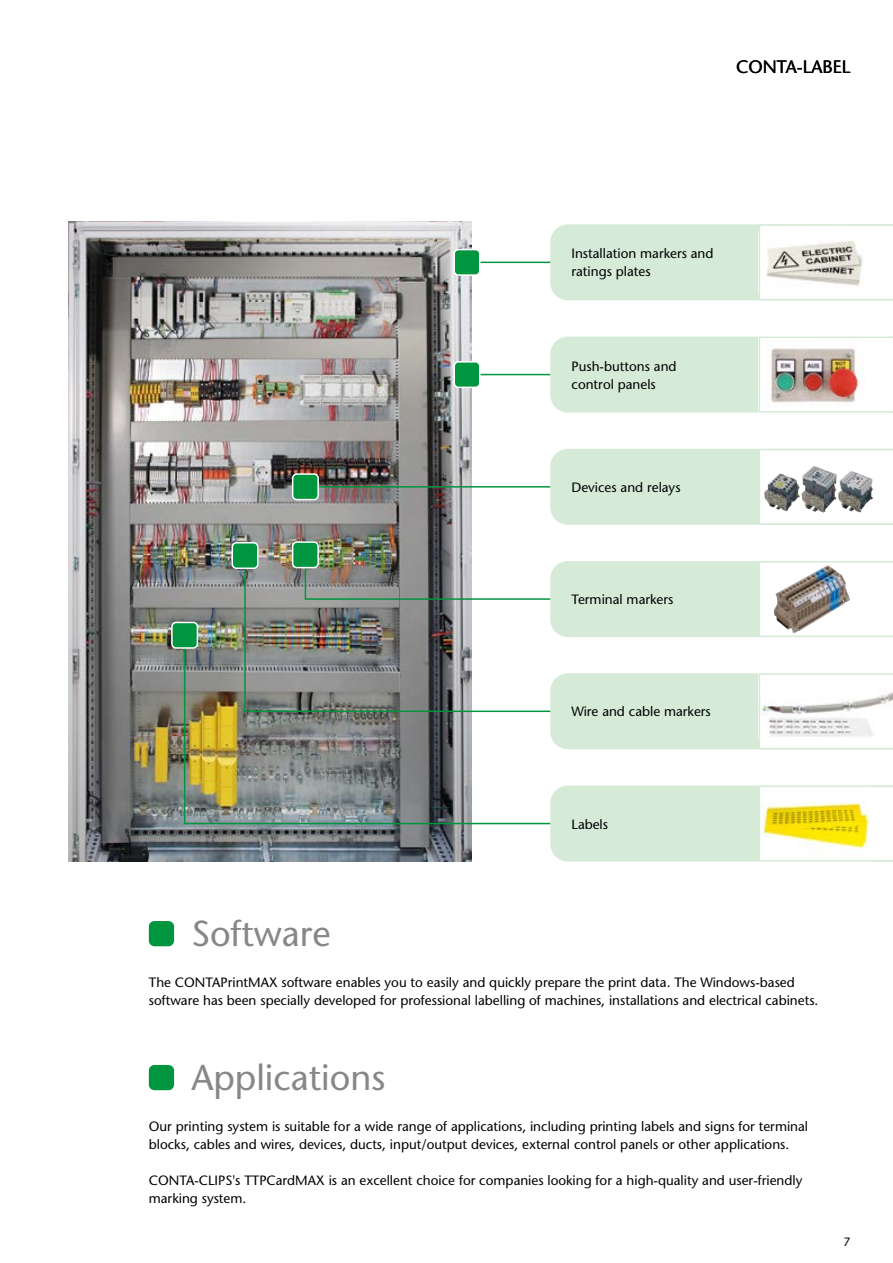
<style>
.page{position:relative;width:893px;height:1263px;background:#fff}
.page>*{position:absolute;margin:0;border:0;box-sizing:border-box;transform-origin:0 0}
.t1{font:500 36px "Stone Sans Std";color:#878786}
.t2{font:500 18px "Stone Sans Std";color:#000}
.t3{font:500 13.5px/18px "Stone Sans Std";color:#000}
.t4{font:500 12px "Stone Sans Std";color:#000}
</style>
<div class="page">
<img style="left:68px;top:221px;width:404px;height:640px">
<hr style="left:476px;top:262px;width:80px;height:1px;background:#00963f">
<hr style="left:476px;top:374px;width:80px;height:1px;background:#00963f">
<hr style="left:313px;top:486px;width:243px;height:2px;background:#00963f">
<hr style="left:305px;top:598px;width:251px;height:2px;background:#00963f">
<hr style="left:244px;top:710px;width:312px;height:2px;background:#00963f">
<hr style="left:185px;top:823px;width:371px;height:1px;background:#00963f">
<div style="left:454px;top:250px;width:26px;height:25px;background:#00963f;border-radius:4px"></div>
<div style="left:453px;top:249px;width:27px;height:27px;border:2px solid #fff;border-radius:4px"></div>
<div style="left:454px;top:362px;width:26px;height:25px;background:#00963f;border-radius:4px"></div>
<div style="left:453px;top:361px;width:27px;height:27px;border:2px solid #fff;border-radius:4px"></div>
<div style="left:293px;top:474px;width:25px;height:26px;background:#00963f;border-radius:4px"></div>
<div style="left:292px;top:473px;width:27px;height:27px;border:2px solid #fff;border-radius:4px"></div>
<hr style="left:305px;top:555px;width:1px;height:45px;background:#00963f">
<hr style="left:184px;top:644px;width:1px;height:180px;background:#00963f">
<hr style="left:244px;top:562px;width:2px;height:150px;background:#00963f">
<div style="left:293px;top:542px;width:25px;height:26px;background:#00963f;border-radius:4px"></div>
<div style="left:292px;top:541px;width:27px;height:27px;border:2px solid #fff;border-radius:4px"></div>
<div style="left:232px;top:543px;width:26px;height:25px;background:#00963f;border-radius:4px"></div>
<div style="left:232px;top:542px;width:27px;height:27px;border:2px solid #fff;border-radius:4px"></div>
<div style="left:172px;top:622px;width:25px;height:26px;background:#00963f;border-radius:4px"></div>
<div style="left:171px;top:622px;width:27px;height:27px;border:2px solid #fff;border-radius:4px"></div>
<svg style="left:550px;top:224px;width:343px;height:76px"></svg>
<svg style="left:550px;top:449px;width:343px;height:76px"></svg>
<svg style="left:550px;top:785px;width:343px;height:76px"></svg>
<svg style="left:550px;top:673px;width:343px;height:76px"></svg>
<svg style="left:550px;top:337px;width:343px;height:76px"></svg>
<svg style="left:550px;top:561px;width:343px;height:76px"></svg>
<div style="left:149px;top:921px;width:25px;height:25px;background:#00963f;border-radius:6px"></div>
<div style="left:149px;top:1065px;width:25px;height:25px;background:#00963f;border-radius:6px"></div>
<h2 class="t2" style="left:736px;top:56px;width:116px">CONTA-LABEL</h2>
<p class="t3" style="left:571px;top:245px;width:143px">Installation markers and ratings plates</p>
<p class="t3" style="left:571px;top:357px;width:107px">Push-buttons and control panels</p>
<p class="t3" style="left:571px;top:478px;width:111px">Devices and relays</p>
<p class="t3" style="left:571px;top:590px;width:103px">Terminal markers</p>
<p class="t3" style="left:571px;top:703px;width:141px">Wire and cable markers</p>
<p class="t3" style="left:571px;top:815px;width:38px">Labels</p>
<h1 class="t1" style="left:191px;top:912px;width:141px">Software</h1>
<p class="t3" style="left:149px;top:973px;width:671px">The CONTAPrintMAX software enables you to easily and quickly prepare the print data. The Windows-based software has been specially developed for professional labelling of machines, installations and electrical cabinets.</p>
<h1 class="t1" style="left:191px;top:1056px;width:196px">Applications</h1>
<p class="t3" style="left:149px;top:1117px;width:661px">Our printing system is suitable for a wide range of applications, including printing labels and signs for terminal blocks, cables and wires, devices, ducts, input/output devices, external control panels or other applications.</p>
<p class="t3" style="left:149px;top:1171px;width:655px">CONTA-CLIPS's TTPCardMAX is an excellent choice for companies looking for a high-quality and user-friendly marking system.</p>
<p class="t4" style="left:844px;top:1235px;width:8px">7</p>
</div>
